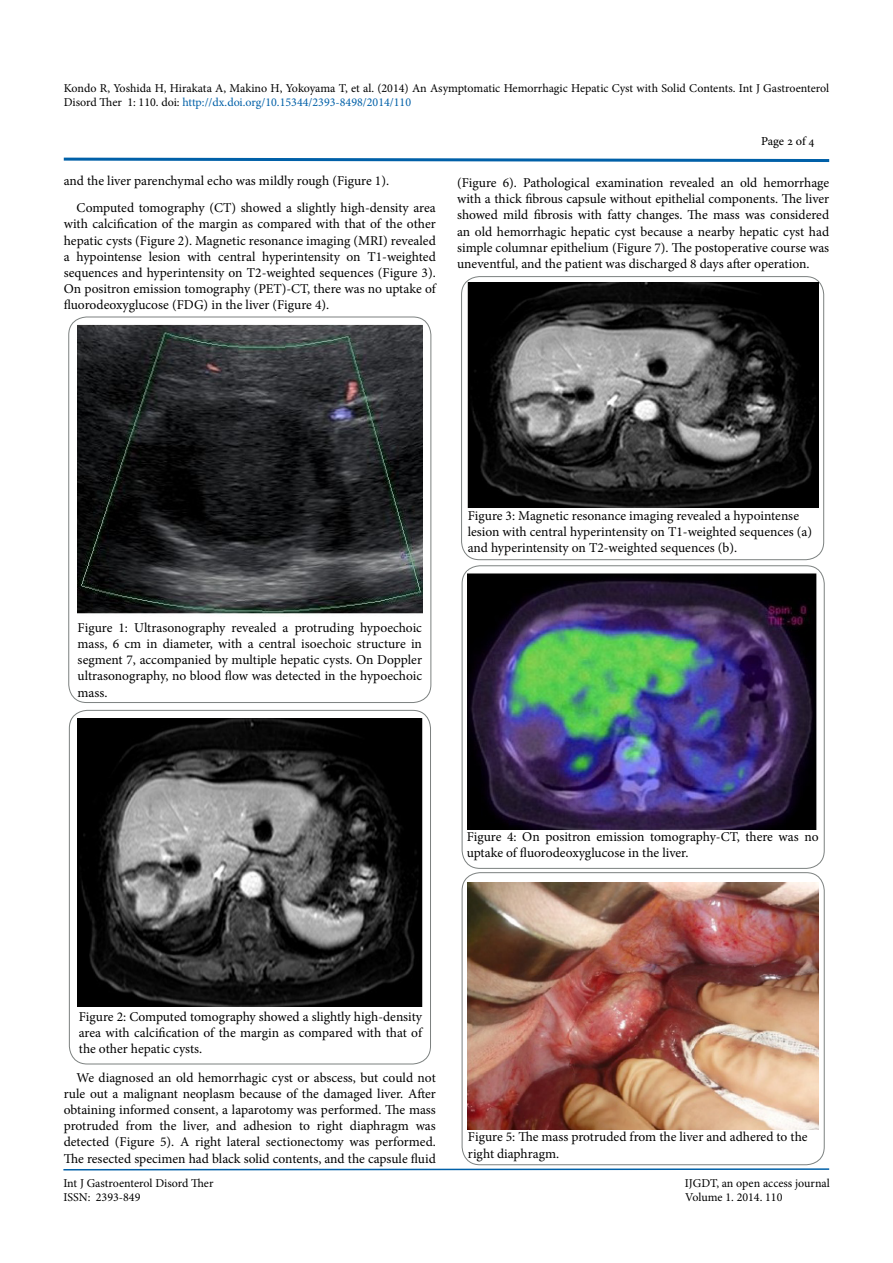
<style>
.page{position:relative;width:893px;height:1263px;background:#fff}
.page>*{position:absolute;margin:0;border:0;box-sizing:border-box;transform-origin:0 0}
.t1{font:13.5px/16.2px "Minion Pro";color:#000;text-align:justify}
.t2{font:12px/14.4px "Minion Pro";color:#000}
.t3{font:12px "Adobe Hebrew";letter-spacing:-.01em;color:#000}
.s1{color:#0060a8}
</style>
<div class="page">
<svg style="left:63px;top:1168px;width:767px;height:3px;background:#7fafd3"></svg>
<svg style="left:63px;top:157px;width:767px;height:5px"></svg>
<div style="left:462px;top:566px;width:362px;height:302px;border:1px solid #7c8180;border-radius:18px"></div>
<div style="left:462px;top:872px;width:362px;height:293px;border:1px solid #7c8180;border-radius:18px"></div>
<img style="left:78px;top:324px;width:344px;height:290px">
<img style="left:78px;top:719px;width:344px;height:288px">
<div style="left:69px;top:710px;width:362px;height:354px;border:1px solid #7c8180;border-radius:18px"></div>
<img style="left:468px;top:572px;width:351px;height:257px">
<img style="left:468px;top:882px;width:350px;height:248px">
<div style="left:461px;top:276px;width:363px;height:284px;border:1px solid #7c8180;border-radius:18px"></div>
<img style="left:468px;top:283px;width:350px;height:225px">
<p class="t2" style="left:64px;top:81px;width:767px">Kondo R, Yoshida H, Hirakata A, Makino H, Yokoyama T, et al. (2014) An Asymptomatic Hemorrhagic Hepatic Cyst with Solid Contents. Int J Gastroenterol<br>Disord Ther 1: 110. doi: <span class="s1">http://dx.doi.org/10.15344/2393-8498/2014/110</span></p>
<p class="t3" style="left:761px;top:134px;width:55px">Page 2 of 4</p>
<p class="t1" style="left:77px;top:167px;width:361px;line-height:27px;text-indent:-13px">and the liver parenchymal echo was mildly rough (Figure 1).<br>Computed tomography (CT) showed a slightly high-density area</p>
<p class="t1" style="left:64px;top:216px;width:374px">with calcification of the margin as compared with that of the other hepatic cysts (Figure 2). Magnetic resonance imaging (MRI) revealed a hypointense lesion with central hyperintensity on T1-weighted sequences and hyperintensity on T2-weighted sequences (Figure 3).<br>On positron emission tomography (PET)-CT, there was no uptake of fluorodeoxyglucose (FDG) in the liver (Figure 4).</p>
<p class="t1" style="left:457px;top:175px;width:374px">(Figure 6). Pathological examination revealed an old hemorrhage with a thick fibrous capsule without epithelial components. The liver showed mild fibrosis with fatty changes. The mass was considered an old hemorrhagic hepatic cyst because a nearby hepatic cyst had simple columnar epithelium (Figure 7). The postoperative course was uneventful, and the patient was discharged 8 days after operation.</p>
<p class="t1" style="left:78px;top:619px;width:346px">Figure 1: Ultrasonography revealed a protruding hypoechoic mass, 6 cm in diameter, with a central isoechoic structure in segment 7, accompanied by multiple hepatic cysts. On Doppler ultrasonography, no blood flow was detected in the hypoechoic mass.</p>
<p class="t1" style="left:468px;top:507px;width:346px;text-align:left">Figure 3: Magnetic resonance imaging revealed a hypointense lesion with central hyperintensity on T1-weighted sequences (a) and hyperintensity on T2-weighted sequences (b).</p>
<p class="t1" style="left:467px;top:829px;width:353px">Figure 4: On positron emission tomography-CT, there was no uptake of fluorodeoxyglucose in the liver.</p>
<p class="t1" style="left:79px;top:1008px;width:345px">Figure 2: Computed tomography showed a slightly high-density area with calcification of the margin as compared with that of the other hepatic cysts.</p>
<p class="t1" style="left:64px;top:1069px;width:374px;text-indent:13px">We diagnosed an old hemorrhagic cyst or abscess, but could not rule out a malignant neoplasm because of the damaged liver. After obtaining informed consent, a laparotomy was performed. The mass protruded from the liver, and adhesion to right diaphragm was detected (Figure 5). A right lateral sectionectomy was performed.<br>The resected specimen had black solid contents, and the capsule fluid</p>
<p class="t1" style="left:468px;top:1129px;width:341px">Figure 5: The mass protruded from the liver and adhered to the right diaphragm.</p>
<p class="t2" style="left:63px;top:1176px;width:152px">Int J Gastroenterol Disord Ther</p>
<p class="t2" style="left:685px;top:1176px;width:147px">IJGDT, an open access journal</p>
<p class="t2" style="left:63px;top:1190px;width:79px">ISSN: 2393-849</p>
<p class="t2" style="left:685px;top:1190px;width:99px">Volume 1. 2014. 110</p>
</div>
